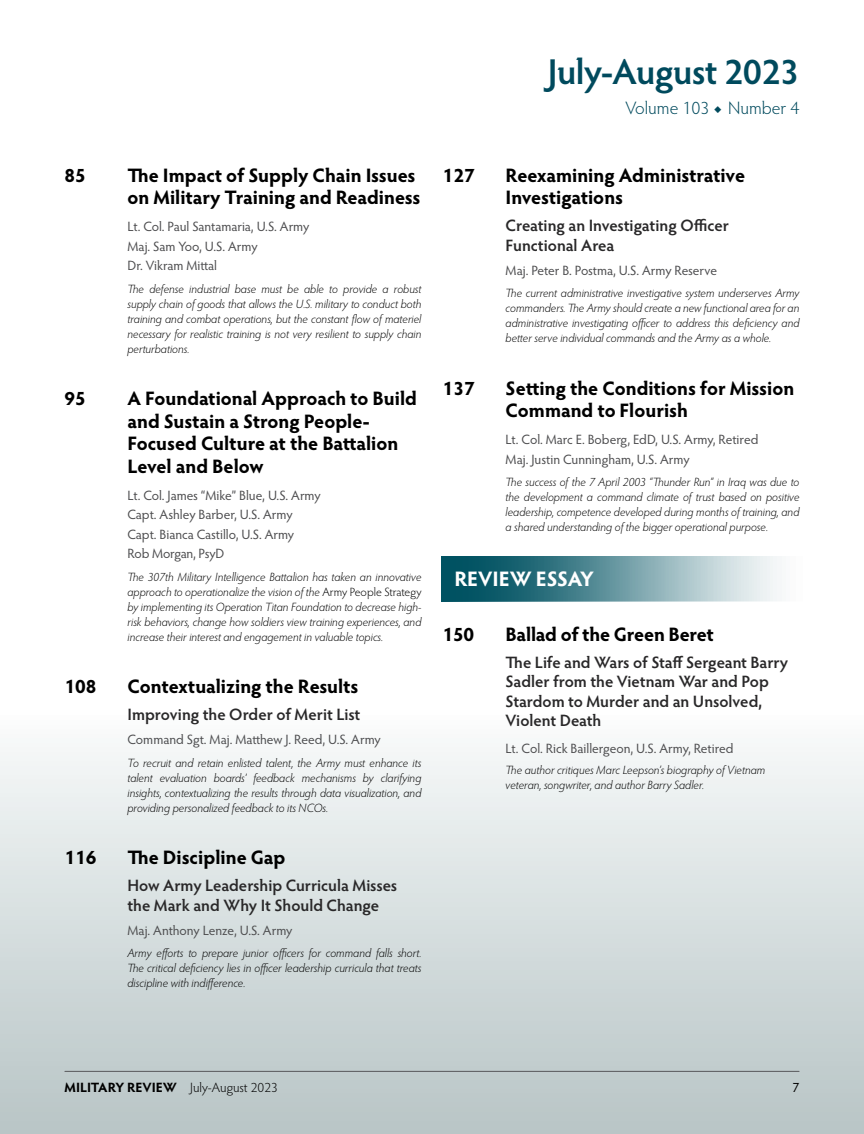
<style>
.page{position:relative;width:864px;height:1134px;background:#fff}
.page>*{position:absolute;margin:0;border:0;box-sizing:border-box;transform-origin:0 0}
.contents-title{font:600 36px "Hypatia Sans Pro";letter-spacing:-.015em;color:#004a5d}
.toc-header{font:700 21px "Hypatia Sans Pro";letter-spacing:-.01em;color:#fff}
.toc-article-title{font:700 19.5px/22.5px "Hypatia Sans Pro";letter-spacing:-.005em;color:#000}
.volume-title{font:300 18px "Hypatia Sans Pro";color:#004a5d}
.toc-article-subtitle{font:600 16.5px/19.5px "Hypatia Sans Pro";letter-spacing:-.005em;color:#292829}
.toc-author-first{font:13.5px "Hypatia Sans Pro";letter-spacing:-.005em;color:#4d4d4f}
.toc-author-last{font:13.5px "Hypatia Sans Pro";letter-spacing:-.005em;color:#4d4d4f}
.toc-author-mid{font:13.5px "Hypatia Sans Pro";letter-spacing:-.005em;color:#4d4d4f}
.t1{font:300 13.5px "Hypatia Sans Pro";color:#000}
.toc-author-last_copy{font:13.5px "Hypatia Sans Pro";letter-spacing:-.01em;color:#4d4d4f}
.t2{font:13.5px "Hypatia Sans Pro";color:#000}
.toc-synopsis{font:italic 300 12px/15px "Hypatia Sans Pro";color:#000;text-align:justify}
.toc-author-first-2{font:italic 300 12px/15px "Hypatia Sans Pro";color:#000}
.s1{font-style:normal}
.s2{font-weight:700}
</style>
<div class="page">
<svg style="left:0;top:601px;width:864px;height:533px"></svg>
<hr style="left:65px;top:1071px;width:734px;height:1px;background:#58595b">
<img style="left:441px;top:600px;width:336px;height:1px">
<img style="left:441px;top:556px;width:336px;height:44px">
<p class="toc-article-title" style="left:64px;top:163px;width:23px">85</p>
<p class="toc-article-title" style="left:128px;top:163px;width:295px">The Impact of Supply Chain Issues on Military Training and Readiness</p>
<p class="toc-author-first" style="left:128px;top:218px;width:183px">Lt. Col. Paul Santamaria, U.S. Army</p>
<p class="toc-author-mid" style="left:128px;top:237px;width:132px">Maj. Sam Yoo, U.S. Army</p>
<p class="toc-author-last" style="left:128px;top:257px;width:91px">Dr. Vikram Mittal</p>
<p class="toc-synopsis" style="left:128px;top:281px;width:296px">The defense industrial base must be able to provide a robust supply chain of goods that allows the U.S. military to conduct both training and combat operations, but the constant flow of materiel necessary for realistic training is not very resilient to supply chain perturbations.</p>
<p class="toc-article-title" style="left:64px;top:386px;width:23px">95</p>
<p class="toc-article-title" style="left:128px;top:386px;width:291px">A Foundational Approach to Build and Sustain a Strong People-<br>Focused Culture at the Battalion<br>Level and Below</p>
<p class="toc-author-first" style="left:128px;top:486px;width:195px">Lt. Col. James “Mike” Blue, U.S. Army</p>
<p class="toc-author-mid" style="left:128px;top:506px;width:167px">Capt. Ashley Barber, U.S. Army</p>
<p class="toc-author-mid" style="left:128px;top:525px;width:168px">Capt. Bianca Castillo, U.S. Army</p>
<p class="toc-author-last_copy" style="left:128px;top:545px;width:98px">Rob Morgan, PsyD</p>
<p class="toc-synopsis" style="left:128px;top:569px;width:296px">The 307th Military Intelligence Battalion has taken an innovative approach to operationalize the vision of the <span class="s1">Army People Strategy </span>by implementing its Operation Titan Foundation to decrease high&shy;risk behaviors, change how soldiers view training experiences, and increase their interest and engagement in valuable topics.</p>
<p class="toc-article-title" style="left:64px;top:674px;width:34px">108</p>
<p class="toc-article-title" style="left:128px;top:674px;width:232px">Contextualizing the Results</p>
<p class="toc-article-subtitle" style="left:128px;top:704px;width:234px">Improving the Order of Merit List</p>
<p class="toc-author-last" style="left:128px;top:731px;width:255px">Command Sgt. Maj. Matthew J. Reed, U.S. Army</p>
<p class="toc-synopsis" style="left:128px;top:755px;width:296px">To recruit and retain enlisted talent, the Army must enhance its talent evaluation boards’ feedback mechanisms by clarifying insights, contextualizing the results through data visualization, and providing personalized feedback to its NCOs.</p>
<p class="toc-article-title" style="left:64px;top:845px;width:34px">116</p>
<p class="toc-article-title" style="left:128px;top:845px;width:159px">The Discipline Gap</p>
<p class="toc-article-subtitle" style="left:128px;top:875px;width:271px">How Army Leadership Curricula Misses the Mark and Why It Should Change</p>
<p class="toc-author-last" style="left:128px;top:921px;width:166px">Maj. Anthony Lenze, U.S. Army</p>
<p class="toc-synopsis" style="left:128px;top:945px;width:296px">Army efforts to prepare junior officers for command falls short.<br>The critical deficiency lies in officer leadership curricula that treats discipline with indifference.</p>
<p class="contents-title" style="left:548px;top:47px;width:253px">July-August 2023</p>
<p class="volume-title" style="left:625px;top:96px;width:176px">Volume 103 ◆ Number 4</p>
<p class="toc-article-title" style="left:443px;top:163px;width:34px">127</p>
<p class="toc-article-title" style="left:506px;top:163px;width:241px">Reexamining Administrative<br>Investigations</p>
<p class="toc-article-subtitle" style="left:506px;top:215px;width:225px">Creating an Investigating Officer<br>Functional Area</p>
<p class="toc-author-last" style="left:506px;top:261px;width:213px">Maj. Peter B. Postma, U.S. Army Reserve</p>
<p class="toc-synopsis" style="left:506px;top:285px;width:295px">The current administrative investigative system underserves Army commanders. The Army should create a new functional area for an administrative investigating officer to address this deficiency and better serve individual commands and the Army as a whole.</p>
<p class="toc-article-title" style="left:443px;top:376px;width:34px">137</p>
<p class="toc-article-title" style="left:506px;top:376px;width:290px">Setting the Conditions for Mission<br>Command to Flourish</p>
<p class="toc-author-first" style="left:506px;top:431px;width:254px">Lt. Col. Marc E. Boberg, EdD, U.S. Army, Retired</p>
<p class="toc-author-last" style="left:506px;top:450px;width:185px">Maj. Justin Cunningham, U.S. Army</p>
<p class="toc-synopsis" style="left:506px;top:474px;width:295px">The success of the 7 April 2003 “Thunder Run” in Iraq was due to the development a command climate of trust based on positive leadership, competence developed during months of training, and a shared understanding of the bigger operational purpose.</p>
<p class="toc-header" style="left:454px;top:564px;width:141px">REVIEW ESSAY</p>
<p class="toc-article-title" style="left:443px;top:622px;width:33px">150</p>
<p class="toc-article-title" style="left:506px;top:622px;width:210px">Ballad of the Green Beret</p>
<p class="toc-article-subtitle" style="left:506px;top:652px;width:284px">The Life and Wars of Staff Sergeant Barry<br>Sadler from the Vietnam War and Pop<br>Stardom to Murder and an Unsolved,<br>Violent Death</p>
<p class="toc-author-first" style="left:506px;top:740px;width:229px">Lt. Col. Rick Baillergeon, U.S. Army, Retired</p>
<p class="toc-author-first-2" style="left:506px;top:762px;width:261px">The author critiques Marc Leepson’s biography of Vietnam veteran, songwriter, and author Barry Sadler.</p>
<p class="t1" style="left:64px;top:1079px;width:215px"><span class="s2">MILITARY REVIEW</span> July-August 2023</p>
<p class="t2" style="left:793px;top:1078px;width:8px">7</p>
</div>
